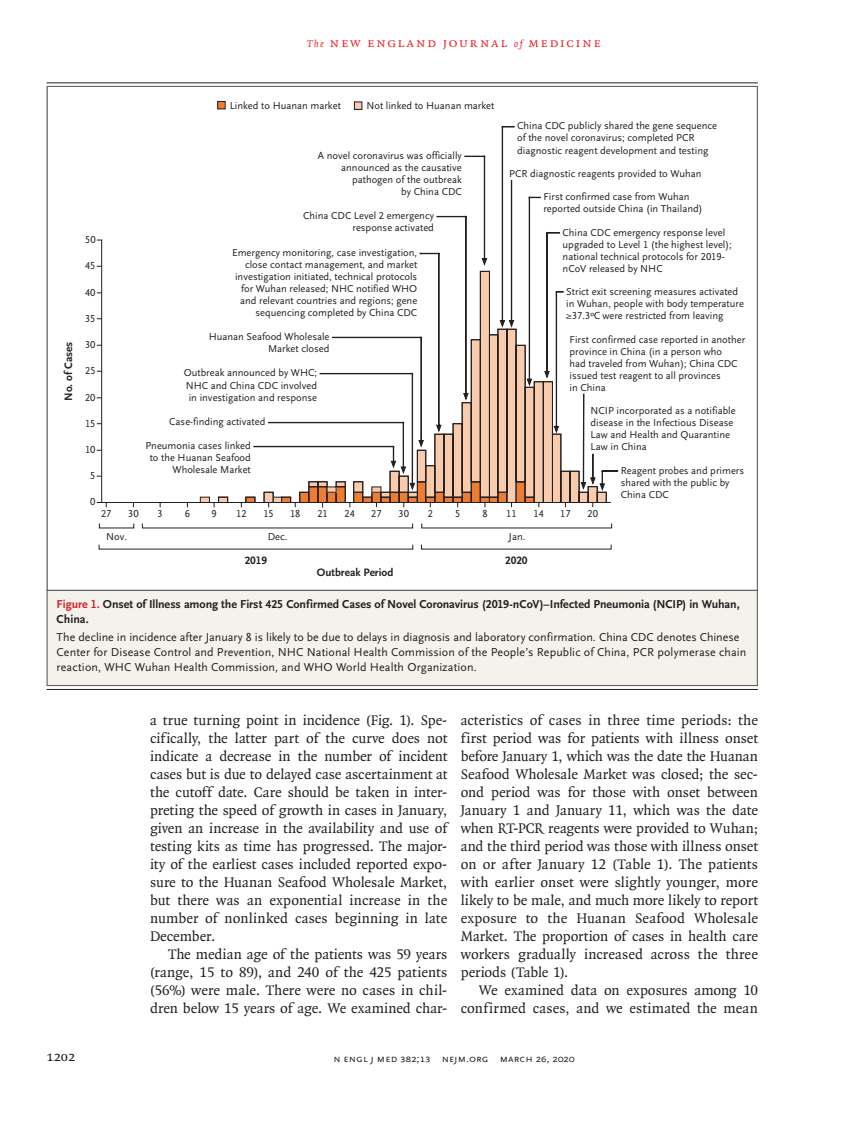
<style>
.page{position:relative;width:851px;height:1134px;background:#fff}
.page>*{position:absolute;margin:0;border:0;box-sizing:border-box;transform-origin:0 0}
.t1{font:15px/18px "OTNEJM Quadraat";letter-spacing:.005em;color:#231f20;text-align:justify}
.t2{font:14.25px "OTNEJM Quadraat Cap";color:#231f20}
.t3{font:13.5px "OTNEJM Quadraat Cap";letter-spacing:.11em;color:#ee1d23}
.t4{font:12px/15px "OTNEJM Scala Sans LF";letter-spacing:.005em;color:#231f20}
.t5{font:700 12px/15px "OTNEJM Scala Sans LF";letter-spacing:-.005em;color:#231f20}
.t6{font:700 11.25px "OTNEJM Scala Sans LF";color:#231f20}
.t7{font:10.8px "OTNEJM Scala Sans LF Cap";letter-spacing:.01em;color:#231f20}
.t8{font:10.5px/12px "OTNEJM Scala Sans LF";color:#231f20}
.s1{font-family:"OTNEJM Quadraat";font-style:italic;font-size:10.5px}
.s2{font-family:"Myriad Pro"}
.s3{color:#d1232a}
.s4{font-family:"OTNEJM Scala Sans LF Small Cap"}
</style>
<div class="page">
<hr style="left:46px;top:689px;width:712px;height:1px;background:#231f20">
<hr style="left:46px;top:82px;width:712px;height:1px;background:#231f20">
<div style="left:47px;top:590px;width:710px;height:96px;background:#f5f1eb"></div>
<div style="left:46px;top:590px;width:712px;height:96px;border:1px solid #636366"></div>
<svg style="left:96px;top:101px;width:523px;height:449px"></svg>
<div style="left:200px;top:497px;width:9px;height:5px;background:#f8cbac"></div>
<div style="left:200px;top:497px;width:10px;height:6px;border:1px solid #231f20"></div>
<svg style="left:218px;top:271px;width:389px;height:231px"></svg>
<svg style="left:527px;top:197px;width:36px;height:236px"></svg>
<svg style="left:253px;top:155px;width:234px;height:335px"></svg>
<svg style="left:581px;top:394px;width:37px;height:97px"></svg>
<hr style="left:101px;top:240px;width:1px;height:263px;background:#231f20">
<hr style="left:102px;top:502px;width:508px;height:1px;background:#231f20">
<svg style="left:97px;top:502px;width:10px;height:5px"></svg>
<svg style="left:500px;top:126px;width:14px;height:201px"></svg>
<div style="left:354px;top:102px;width:8px;height:7px;background:#f8cbac"></div>
<div style="left:354px;top:102px;width:8px;height:8px;border:1px solid #231f20"></div>
<div style="left:218px;top:101px;width:7px;height:8px;background:#ee7d32"></div>
<div style="left:217px;top:101px;width:8px;height:8px;border:1px solid #231f20"></div>
<p class="t3" style="left:307px;top:35px;width:295px"><span class="s1">The</span> new england journal <span class="s1">of</span> medicine</p>
<p class="t6" style="left:62px;top:401px;width:61px;rotate:-90deg">No. of Cases</p>
<p class="t8" style="left:85px;top:234px;width:12px">50</p>
<p class="t8" style="left:85px;top:260px;width:12px">45</p>
<p class="t8" style="left:85px;top:287px;width:12px">40</p>
<p class="t8" style="left:85px;top:313px;width:12px">35</p>
<p class="t8" style="left:85px;top:339px;width:12px">30</p>
<p class="t8" style="left:85px;top:365px;width:12px">25</p>
<p class="t8" style="left:85px;top:392px;width:12px">20</p>
<p class="t8" style="left:85px;top:417px;width:12px">15</p>
<p class="t8" style="left:85px;top:444px;width:12px">10</p>
<p class="t8" style="left:90px;top:470px;width:7px">5</p>
<p class="t8" style="left:90px;top:496px;width:7px">0</p>
<p class="t8" style="left:230px;top:99px;width:113px">Linked to Huanan market</p>
<p class="t8" style="left:366px;top:99px;width:129px">Not linked to Huanan market</p>
<p class="t8" style="left:318px;top:149px;width:145px;text-align:right">A novel coronavirus was officially announced as the causative pathogen of the outbreak<br>by China CDC</p>
<p class="t8" style="left:303px;top:210px;width:132px;text-align:right">China CDC Level 2 emergency response activated</p>
<p class="t8" style="left:232px;top:246px;width:187px;text-align:right">Emergency monitoring, case investigation, close contact management, and market investigation initiated, technical protocols for Wuhan released; NHC notified WHO and relevant countries and regions; gene sequencing completed by China CDC</p>
<p class="t8" style="left:209px;top:331px;width:122px;text-align:right">Huanan Seafood Wholesale<br>Market closed</p>
<p class="t8" style="left:184px;top:367px;width:135px;text-align:justify">Outbreak announced by WHC; NHC and China CDC involved in investigation and response</p>
<p class="t8" style="left:169px;top:416px;width:98px">Case-finding activated</p>
<p class="t8" style="left:145px;top:440px;width:107px;text-align:right">Pneumonia cases linked to the Huanan Seafood<br>Wholesale Market</p>
<p class="t8" style="left:517px;top:120px;width:201px">China CDC publicly shared the gene sequence of the novel coronavirus; completed PCR diagnostic reagent development and testing</p>
<p class="t8" style="left:509px;top:168px;width:194px">PCR diagnostic reagents provided to Wuhan</p>
<p class="t8" style="left:543px;top:191px;width:161px">First confirmed case from Wuhan reported outside China (in Thailand)</p>
<p class="t8" style="left:562px;top:227px;width:171px">China CDC emergency response level upgraded to Level 1 (the highest level); national technical protocols for 2019- nCoV released by NHC</p>
<p class="t8" style="left:566px;top:286px;width:179px">Strict exit screening measures activated in Wuhan, people with body temperature ≥37.3<span class="s2">ºC</span> were restricted from leaving</p>
<p class="t8" style="left:569px;top:334px;width:177px">First confirmed case reported in another province in China (in a person who<br>had traveled from Wuhan); China CDC issued test reagent to all provinces<br>in China</p>
<p class="t8" style="left:590px;top:405px;width:146px">NCIP incorporated as a notifiable disease in the Infectious Disease<br>Law and Health and Quarantine<br>Law in China</p>
<p class="t8" style="left:620px;top:465px;width:125px">Reagent probes and primers shared with the public by<br>China CDC</p>
<p class="t8" style="left:101px;top:508px;width:12px">27</p>
<p class="t8" style="left:128px;top:508px;width:12px">30</p>
<p class="t8" style="left:157px;top:508px;width:7px">3</p>
<p class="t8" style="left:185px;top:508px;width:7px">6</p>
<p class="t8" style="left:211px;top:508px;width:7px">9</p>
<p class="t8" style="left:236px;top:508px;width:12px">12</p>
<p class="t8" style="left:263px;top:508px;width:12px">15</p>
<p class="t8" style="left:290px;top:508px;width:12px">18</p>
<p class="t8" style="left:317px;top:508px;width:12px">21</p>
<p class="t8" style="left:344px;top:508px;width:12px">24</p>
<p class="t8" style="left:371px;top:508px;width:12px">27</p>
<p class="t8" style="left:398px;top:508px;width:12px">30</p>
<p class="t8" style="left:428px;top:508px;width:7px">2</p>
<p class="t8" style="left:455px;top:508px;width:7px">5</p>
<p class="t8" style="left:482px;top:508px;width:7px">8</p>
<p class="t8" style="left:506px;top:508px;width:12px">11</p>
<p class="t8" style="left:533px;top:508px;width:12px">14</p>
<p class="t8" style="left:560px;top:508px;width:12px">17</p>
<p class="t8" style="left:587px;top:508px;width:12px">20</p>
<p class="t8" style="left:106px;top:531px;width:22px">Nov.</p>
<p class="t6" style="left:245px;top:555px;width:24px">2019</p>
<p class="t8" style="left:268px;top:531px;width:21px">Dec.</p>
<p class="t8" style="left:509px;top:531px;width:18px">Jan.</p>
<p class="t6" style="left:505px;top:555px;width:24px">2020</p>
<p class="t6" style="left:317px;top:566px;width:78px">Outbreak Period</p>
<p class="t5" style="left:57px;top:597px;width:684px"><span class="s3">Figure 1.</span> Onset of Illness among the First 425 Confirmed Cases of Novel Coronavirus (2019-nCoV)–Infected Pneumonia (NCIP) in Wuhan,<br>China.</p>
<p class="t4" style="left:57px;top:630px;width:691px">The decline in incidence after January 8 is likely to be due to delays in diagnosis and laboratory confirmation. China CDC denotes Chinese<br>Center for Disease Control and Prevention, NHC National Health Commission of the People’s Republic of China, PCR polymerase chain reaction, WHC Wuhan Health Commission, and WHO World Health Organization.</p>
<p class="t1" style="left:150px;top:711px;width:299px">a true turning point in incidence (Fig. 1). Spe&shy;cifically, the latter part of the curve does not indicate a decrease in the number of incident cases but is due to delayed case ascertainment at the cutoff date. Care should be taken in inter&shy;preting the speed of growth in cases in January, given an increase in the availability and use of testing kits as time has progressed. The major&shy;ity of the earliest cases included reported expo&shy;sure to the Huanan Seafood Wholesale Market, but there was an exponential increase in the number of nonlinked cases beginning in late December.</p>
<h1 class="t1" style="left:150px;top:945px;width:299px;text-indent:18px">The median age of the patients was 59 years (range, 15 to 89), and 240 of the 425 patients (56%) were male. There were no cases in chil&shy;dren below 15 years of age. We examined char-</h1>
<p class="t1" style="left:460px;top:711px;width:299px">acteristics of cases in three time periods: the first period was for patients with illness onset before January 1, which was the date the Huanan Seafood Wholesale Market was closed; the sec&shy;ond period was for those with onset between January 1 and January 11, which was the date when RT-PCR reagents were provided to Wuhan; and the third period was those with illness onset on or after January 12 (Table 1). The patients with earlier onset were slightly younger, more likely to be male, and much more likely to report exposure to the Huanan Seafood Wholesale Market. The proportion of cases in health care workers gradually increased across the three periods (Table 1).</p>
<h1 class="t1" style="left:460px;top:981px;width:298px;text-align:right">We examined data on exposures among 10 confirmed cases, and we estimated the mean</h1>
<h2 class="t2" style="left:46px;top:1048px;width:30px">1202</h2>
<p class="t7" style="left:333px;top:1053px;width:243px">n engl j med 382;13 nejm.org <span class="s4">March 26, 2020</span></p>
</div>
